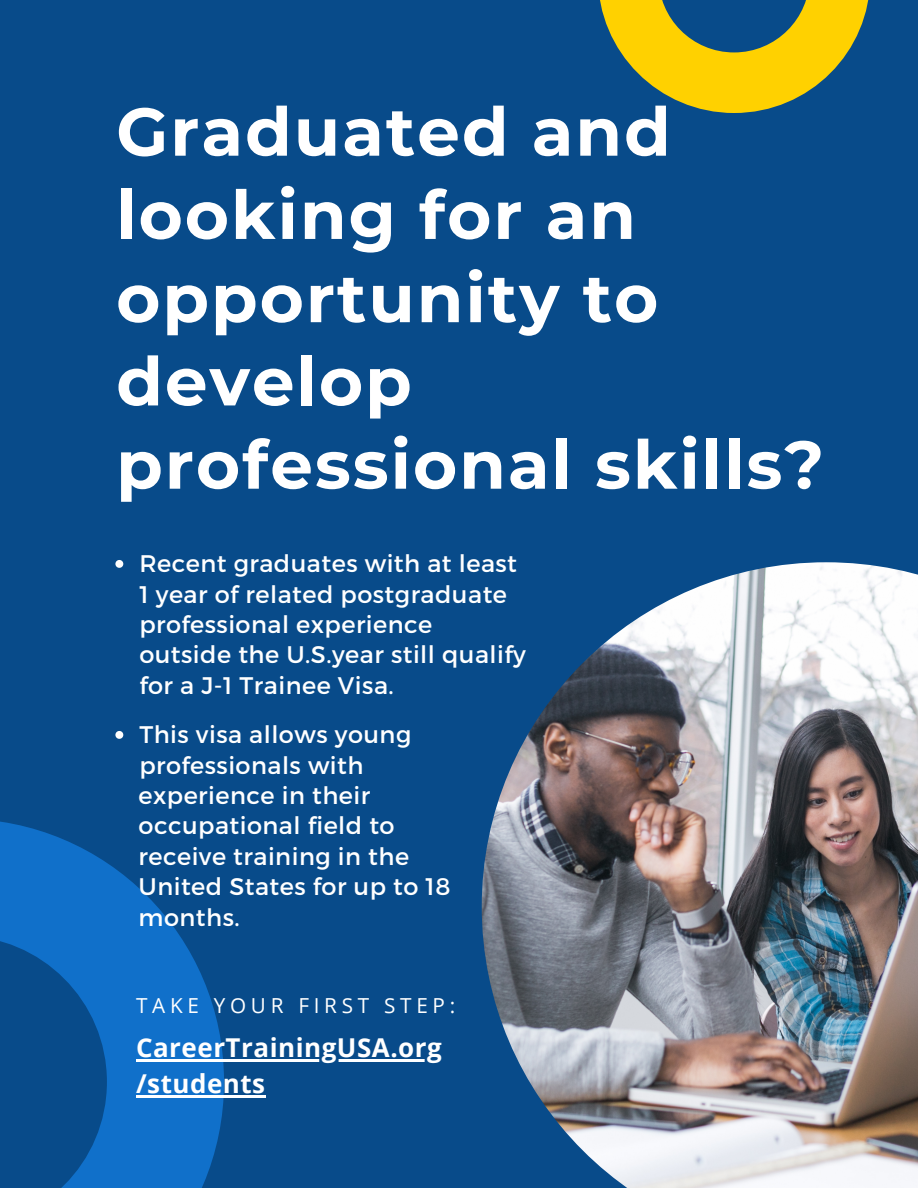
<style>
.page{position:relative;width:918px;height:1188px;background:#084b8a}
.page>*{position:absolute;margin:0;border:0;box-sizing:border-box;transform-origin:0 0}
.t1{font:700 67.5px/83.2px "Montserrat";letter-spacing:.03em;color:#fff}
.t2{font:700 25.95px/36px "Open Sans";letter-spacing:.02em;color:#fff}
.t3{font:24px/30.3px "Montserrat";letter-spacing:.02em;color:#fff}
.t4{font:20.7px "Open Sans";letter-spacing:.23em;color:#fff}
</style>
<div class="page">
<svg style="left:0;top:821px;width:224px;height:367px;fill:#1070ca"></svg>
<svg style="left:115px;top:560px;width:8px;height:8px"></svg>
<svg style="left:115px;top:731px;width:8px;height:8px"></svg>
<svg style="left:600px;top:0;width:269px;height:113px"></svg>
<hr style="left:136px;top:1060px;width:306px;height:2px;background:#fff">
<hr style="left:136px;top:1096px;width:130px;height:2px;background:#fff">
<img style="left:482px;top:562px;width:436px;height:626px">
<p class="t1" style="left:116px;top:90px;width:709px">Graduated and looking for an opportunity to develop professional skills?</p>
<p class="t3" style="left:139px;top:547px;width:388px">Recent graduates with at least<br>1 year of related postgraduate professional experience outside the U.S.year still qualify for a J-1 Trainee Visa.</p>
<p class="t3" style="left:139px;top:718px;width:274px">This visa allows young professionals with</p>
<p class="t3" style="left:139px;top:779px;width:233px">experience in their</p>
<p class="t3" style="left:139px;top:810px;width:258px">occupational field to</p>
<p class="t3" style="left:139px;top:840px;width:272px">receive training in the</p>
<p class="t3" style="left:139px;top:870px;width:313px">United States for up to 18</p>
<p class="t3" style="left:139px;top:901px;width:103px">months.</p>
<p class="t4" style="left:136px;top:991px;width:321px">TAKE YOUR FIRST STEP:</p>
<p class="t2" style="left:136px;top:1029px;width:307px">CareerTrainingUSA.org /students</p>
</div>
